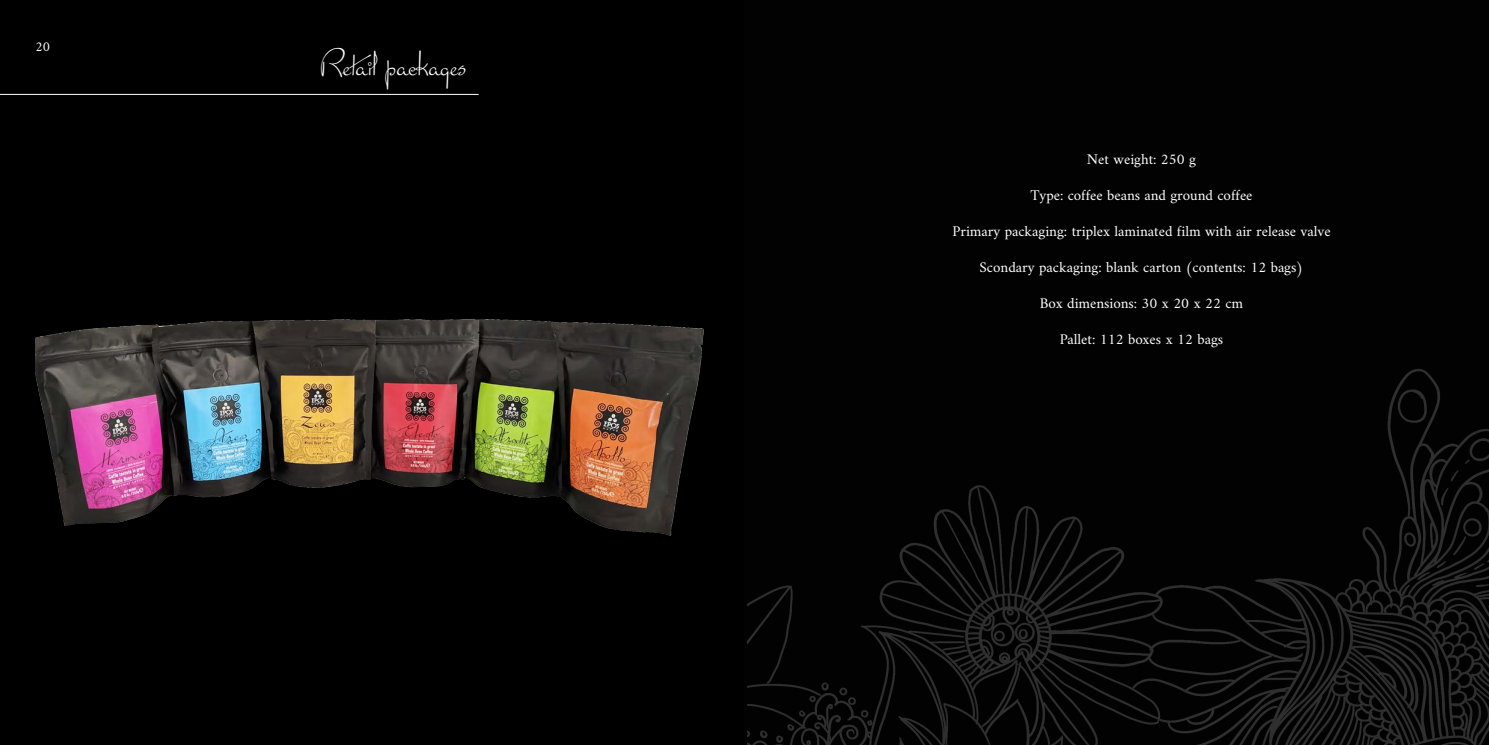
<style>
.page{position:relative;width:1489px;height:745px;background:#fff}
.page>*{position:absolute;margin:0;border:0;box-sizing:border-box;transform-origin:0 0}
.t1{font:37.5px "Miss Lankfort";color:#fff}
.t2{font:15px "Amiri";color:#fff}
.t3{font:13.75px "Amiri";color:#fff}
</style>
<div class="page">
<div style="left:0;top:0;width:744px;height:744px;background:#000"></div>
<img style="left:744px;top:0;width:744px;height:744px">
<hr style="left:0;top:94px;width:478px;height:1px;background:#fff">
<img style="left:35px;top:318px;width:669px;height:218px">
<p class="t3" style="left:35px;top:38px;width:16px">20</p>
<p class="t1" style="left:321px;top:44px;width:147px">Retail packages</p>
<p class="t2" style="left:1086px;top:150px;width:111px">Net weight: 250 g</p>
<p class="t2" style="left:1030px;top:186px;width:224px">Type: coffee beans and ground coffee</p>
<p class="t2" style="left:952px;top:222px;width:380px">Primary packaging: triplex laminated film with air release valve</p>
<p class="t2" style="left:979px;top:258px;width:325px">Scondary packaging: blank carton (contents: 12 bags)</p>
<p class="t2" style="left:1039px;top:294px;width:205px">Box dimensions: 30 x 20 x 22 cm</p>
<p class="t2" style="left:1059px;top:330px;width:165px">Pallet: 112 boxes x 12 bags</p>
</div>
